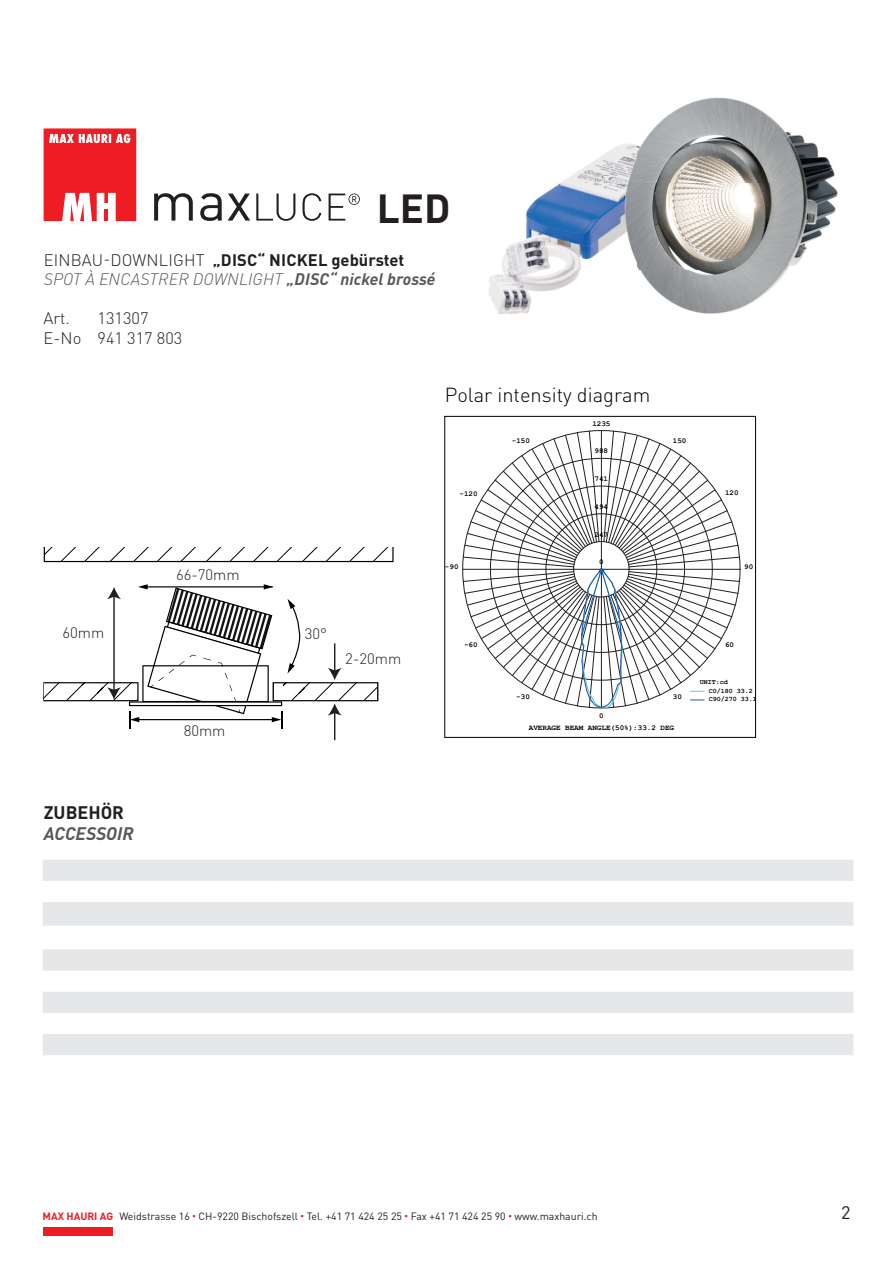
<style>
.page{position:relative;width:893px;height:1263px;background:#fff}
.page>*{position:absolute;margin:0;border:0;box-sizing:border-box;transform-origin:0 0}
.t1{font:700 40.2px "DINOT";color:#231f20}
.t2{font:300 20.1px "DINOT";color:#000001}
.t3{font:italic 700 18px "DINOT";color:#57585a}
.t4{font:700 18px "DINOT";color:#231f20}
.t5{font:18px "DINOT";color:#231f20}
.t6{font:italic 300 16.5px/19.5px "DINOT";letter-spacing:.01em;color:#57585a}
.t7{font:300 16.5px/19.5px "DINOT";color:#231f20}
.t8{font:300 15px "DINOT";color:#231f20}
.t9{font:10.5px "DINOT";color:#231f20}
.t10{font:700 7.65px "Courier New";color:#000001}
.t11{font:700 6.75px/8.7px "Courier New";letter-spacing:-.005em;color:#000001}
.s1{font-style:normal;color:#231f20}
.s2{font-weight:700;font-style:normal;color:#231f20}
.s3{font-weight:700}
.s4{font-weight:700;color:#ee1d23}
.s5{font-family:"Arial";font-weight:900;color:#ee1d23}
</style>
<div class="page">
<div style="left:43px;top:1227px;width:70px;height:8px;background:#ee1d23"></div>
<img style="left:488px;top:98px;width:350px;height:216px">
<svg style="left:44px;top:128px;width:92px;height:93px"></svg>
<svg style="left:154px;top:193px;width:39px;height:28px"></svg>
<svg style="left:200px;top:193px;width:22px;height:28px"></svg>
<svg style="left:228px;top:194px;width:22px;height:27px"></svg>
<svg style="left:256px;top:194px;width:39px;height:27px"></svg>
<svg style="left:302px;top:193px;width:19px;height:28px"></svg>
<svg style="left:329px;top:194px;width:31px;height:27px"></svg>
<svg style="left:43px;top:860px;width:810px;height:195px;fill:#e6e7e9"></svg>
<svg style="left:44px;top:547px;width:350px;height:15px"></svg>
<svg style="left:43px;top:584px;width:335px;height:156px"></svg>
<div style="left:444px;top:416px;width:312px;height:322px;border:1px solid #000001"></div>
<svg style="left:462px;top:430px;width:278px;height:278px"></svg>
<h1 class="t1" style="left:377px;top:182px;width:75px">LED</h1>
<h3 class="t6" style="left:44px;top:250px;width:393px"><span class="s1">EINBAU-DOWNLIGHT</span> <span class="s2">„DISC“ NICKEL gebürstet<br></span>SPOT À ENCASTRER DOWNLIGHT <span class="s3">„DISC“ nickel brossé</span></h3>
<h3 class="t7" style="left:44px;top:308px;width:28px">Art.</h3>
<h3 class="t7" style="left:44px;top:308px;width:140px;text-indent:54px">131307<br>E-No 941 317 803</h3>
<h2 class="t2" style="left:445px;top:382px;width:207px">Polar intensity diagram</h2>
<p class="t10" style="left:592px;top:419px;width:20px">1235</p>
<p class="t10" style="left:512px;top:436px;width:20px">-150</p>
<p class="t10" style="left:673px;top:436px;width:15px">150</p>
<p class="t10" style="left:595px;top:446px;width:15px">988</p>
<h3 class="t8" style="left:63px;top:623px;width:43px">60mm</h3>
<h3 class="t4" style="left:44px;top:800px;width:82px">ZUBEHÖR</h3>
<h3 class="t3" style="left:44px;top:822px;width:91px">ACCESSOIR</h3>
<h3 class="t8" style="left:176px;top:566px;width:65px">66-70mm</h3>
<h3 class="t8" style="left:184px;top:721px;width:43px">80mm</h3>
<h3 class="t8" style="left:305px;top:624px;width:24px">30°</h3>
<h3 class="t8" style="left:345px;top:650px;width:57px">2-20mm</h3>
<p class="t10" style="left:595px;top:474px;width:15px">741</p>
<p class="t10" style="left:459px;top:488px;width:20px">-120</p>
<p class="t10" style="left:725px;top:488px;width:15px">120</p>
<p class="t10" style="left:595px;top:502px;width:15px">494</p>
<p class="t10" style="left:595px;top:530px;width:15px">247</p>
<p class="t10" style="left:445px;top:562px;width:15px">-90</p>
<p class="t10" style="left:599px;top:557px;width:6px">0</p>
<p class="t10" style="left:744px;top:562px;width:11px">90</p>
<p class="t10" style="left:464px;top:640px;width:15px">-60</p>
<p class="t10" style="left:725px;top:640px;width:11px">60</p>
<p class="t10" style="left:516px;top:692px;width:15px">-30</p>
<p class="t10" style="left:673px;top:692px;width:11px">30</p>
<p class="t11" style="left:709px;top:677px;width:50px;text-indent:-9px">UNIT:cd<br>C0/180 33.2<br>C90/270 33.1</p>
<p class="t10" style="left:599px;top:711px;width:6px">0</p>
<p class="t10" style="left:529px;top:723px;width:147px">AVERAGE BEAM ANGLE(50%):33.2 DEG</p>
<p class="t9" style="left:43px;top:1209px;width:557px"><span class="s4">MAX HAURI AG</span> Weidstrasse 16 <span class="s5">∙</span> CH-9220 Bischofszell <span class="s5">∙</span> Tel. +41 71 424 25 25 <span class="s5">∙</span> Fax +41 71 424 25 90 <span class="s5">∙</span> www.maxhauri.ch</p>
<h3 class="t5" style="left:841px;top:1201px;width:11px">2</h3>
</div>
